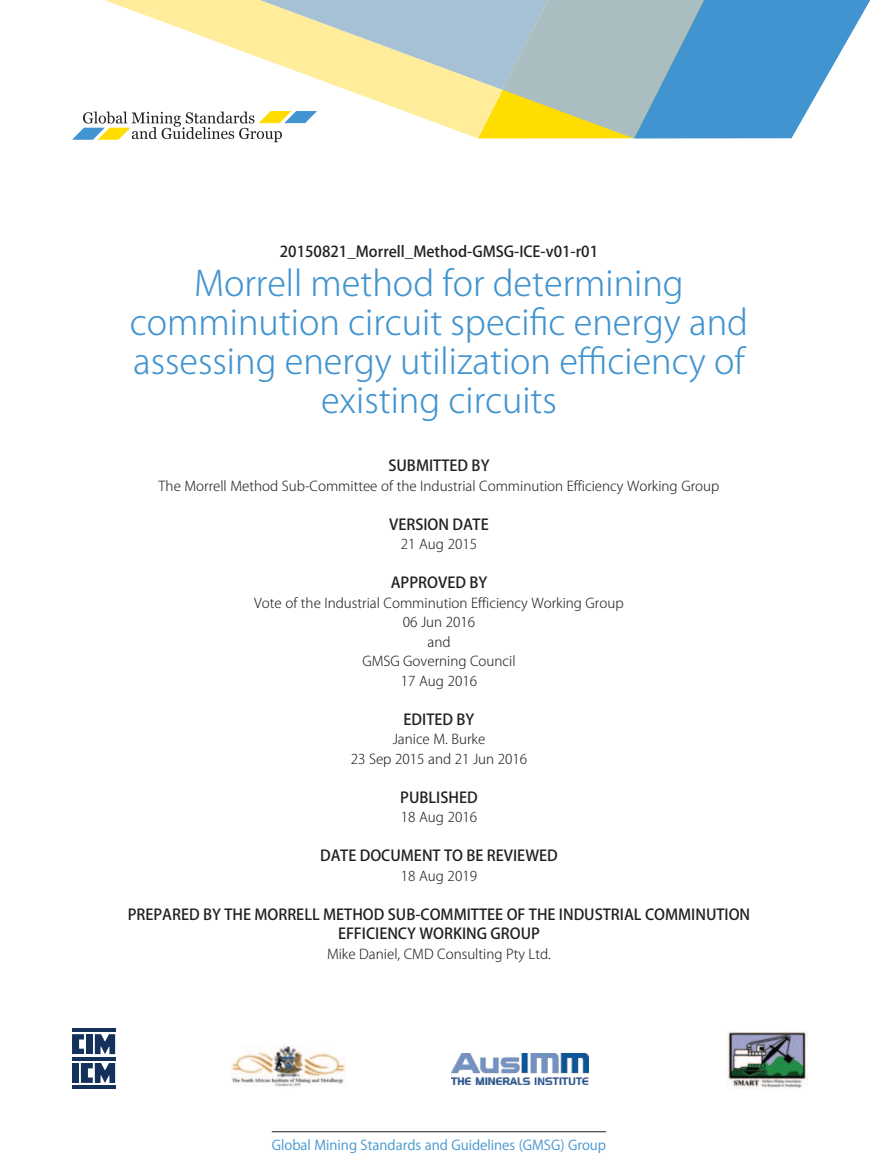
<style>
.page{position:relative;width:878px;height:1175px;background:#fff}
.page>*{position:absolute;margin:0;border:0;box-sizing:border-box;transform-origin:0 0}
.t1{font:300 34.5px/39px "Koz Go Pro";color:#4194d0;text-align:center}
.t2{font:500 15px/19.5px "Koz Go Pro";color:#231f20;text-align:center}
.t3{font:300 13.5px/19.5px "Koz Go Pro";color:#231f20;text-align:center}
.t4{font:13.5px "Koz Go Pro";color:#4194d0}
</style>
<div class="page">
<hr style="left:272px;top:1131px;width:334px;height:1px;background:#231f20">
<svg style="left:72px;top:0;width:799px;height:142px"></svg>
<img style="left:726px;top:1031px;width:81px;height:58px">
<img style="left:451px;top:1053px;width:137px;height:31px">
<img style="left:231px;top:1045px;width:115px;height:42px">
<svg style="left:72px;top:1031px;width:43px;height:52px"></svg>
<div style="left:86px;top:1034px;width:7px;height:20px;background:#14315b"></div>
<hr style="left:72px;top:1028px;width:43px;height:3px;background:#14315b">
<svg style="left:72px;top:1034px;width:12px;height:20px"></svg>
<svg style="left:95px;top:1034px;width:20px;height:20px"></svg>
<div style="left:72px;top:1063px;width:7px;height:20px;background:#14315b"></div>
<hr style="left:72px;top:1057px;width:43px;height:3px;background:#14315b">
<hr style="left:72px;top:1085px;width:43px;height:4px;background:#14315b">
<svg style="left:81px;top:1063px;width:34px;height:20px"></svg>
<p class="t2" style="left:280px;top:242px;width:320px">20150821_Morrell_Method-GMSG-ICE-v01-r01</p>
<h1 class="t1" style="left:130px;top:264px;width:619px">Morrell method for determining comminution circuit specific energy and assessing energy utilization efficiency of existing circuits</h1>
<p class="t2" style="left:388px;top:456px;width:103px">SUBMITTED BY</p>
<p class="t3" style="left:159px;top:476px;width:562px">The Morrell Method Sub-Committee of the Industrial Comminution Efficiency Working Group</p>
<p class="t2" style="left:389px;top:515px;width:101px">VERSION DATE</p>
<p class="t3" style="left:401px;top:534px;width:78px">21 Aug 2015</p>
<p class="t2" style="left:391px;top:573px;width:98px">APPROVED BY</p>
<p class="t3" style="left:254px;top:593px;width:371px">Vote of the Industrial Comminution Efficiency Working Group<br>06 Jun 2016<br>and<br>GMSG Governing Council<br>17 Aug 2016</p>
<p class="t2" style="left:403px;top:710px;width:72px">EDITED BY</p>
<p class="t3" style="left:351px;top:729px;width:178px">Janice M. Burke<br>23 Sep 2015 and 21 Jun 2016</p>
<p class="t2" style="left:400px;top:788px;width:79px">PUBLISHED</p>
<p class="t3" style="left:401px;top:807px;width:78px">18 Aug 2016</p>
<p class="t2" style="left:320px;top:846px;width:239px">DATE DOCUMENT TO BE REVIEWED</p>
<p class="t3" style="left:401px;top:866px;width:78px">18 Aug 2019</p>
<p class="t2" style="left:128px;top:905px;width:624px">PREPARED BY THE MORRELL METHOD SUB-COMMITTEE OF THE INDUSTRIAL COMMINUTION<br>EFFICIENCY WORKING GROUP</p>
<p class="t3" style="left:327px;top:944px;width:225px">Mike Daniel, CMD Consulting Pty Ltd.</p>
<p class="t4" style="left:272px;top:1136px;width:336px">Global Mining Standards and Guidelines (GMSG) Group</p>
</div>
